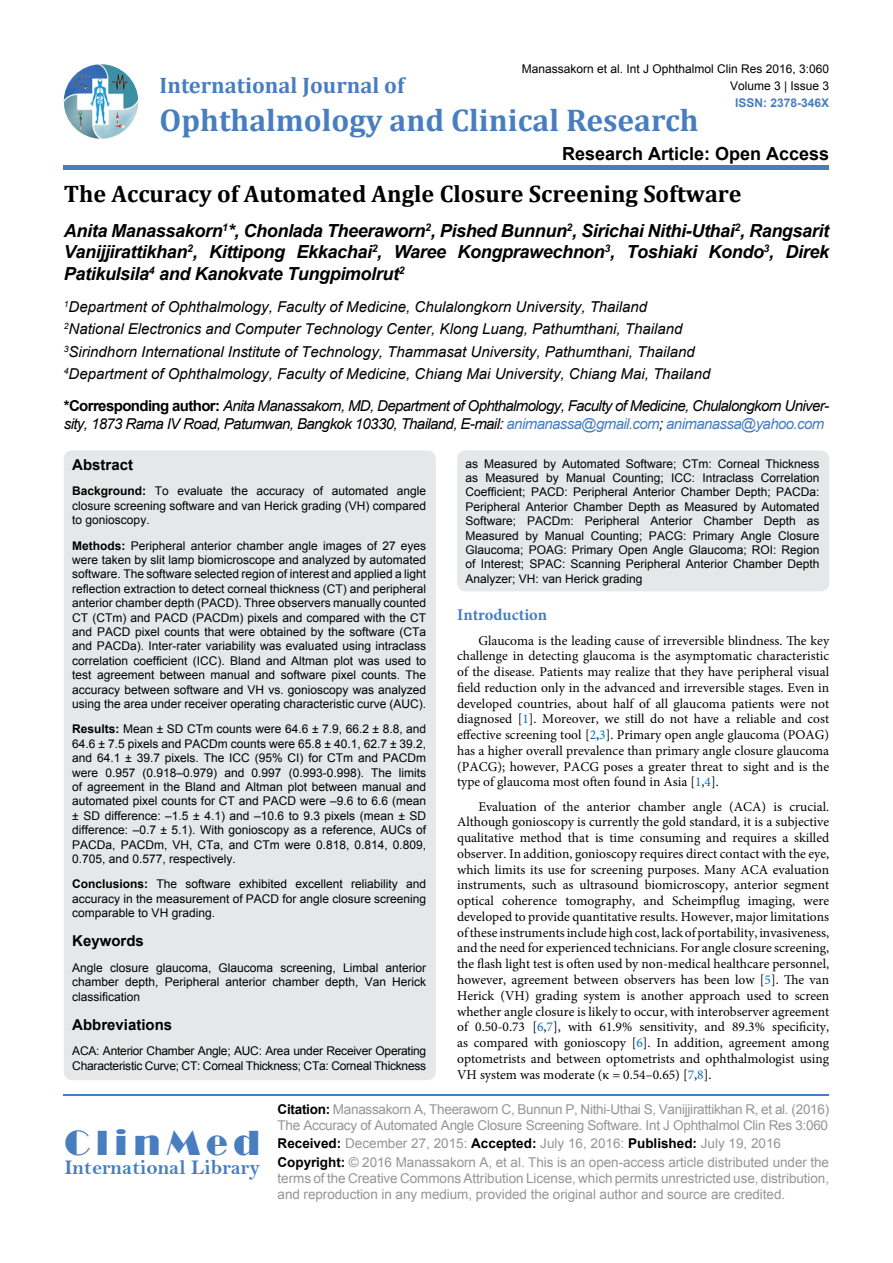
<style>
.page{position:relative;width:893px;height:1263px;background:#fff}
.page>*{position:absolute;margin:0;border:0;box-sizing:border-box;transform-origin:0 0}
.t1{font:36px "Broadway";letter-spacing:.16em;color:#487ec0}
.t2{font:700 31.5px "Cambria";color:#487ec0}
.t3{font:700 24px "Cambria";color:#000}
.t4{font:700 22.5px "Cambria";color:#487ec0}
.t5{font:21px "Bell MT Bold";color:#487ec0}
.t6{font:italic 700 18px/21.6px "Arial";letter-spacing:-.02em;color:#000;text-align:justify}
.t7{font:700 18px "Arial";color:#000}
.t8{font:700 16.5px "Minion Pro";color:#487ec0}
.t9{font:italic 15px/22.2px "Arial";color:#000}
.t10{font:italic 15px/18px "Arial";letter-spacing:-.04em;color:#000}
.t11{font:700 15px "Arial";color:#000}
.t12{font:13.5px/15.8px "Minion Pro";color:#000;text-align:justify}
.t13{font:13.5px/16.2px "Arial";letter-spacing:-.005em;color:#939598}
.t14{font:12px/14.4px "Arial";color:#000;text-align:justify}
.t15{font:12px/14.4px "Arial";letter-spacing:-.02em;color:#000}
.t16{font:700 12px "Arial";color:#487ec0}
.s1{font-weight:700;font-style:normal}
.s2{color:#487ec0}
.s3{font-weight:700}
.s4{color:#0072bc}
.s5{font-weight:700;color:#000}
</style>
<div class="page">
<img style="left:64px;top:64px;width:74px;height:75px;border-radius:37px">
<div style="left:64px;top:165px;width:765px;height:5px;background:#487ec0"></div>
<div style="left:64px;top:450px;width:372px;height:630px;background:#e6e7e8;border-radius:9px"></div>
<div style="left:457px;top:450px;width:372px;height:141px;background:#e6e7e8;border-radius:9px"></div>
<hr style="left:64px;top:1094px;width:765px;height:1px;background:#487ec0">
<p class="t14" style="left:522px;top:61px;width:309px">Manassakorn et al. Int J Ophthalmol Clin Res 2016, 3:060</p>
<p class="t16" style="left:735px;top:94px;width:96px">ISSN: 2378-346X</p>
<h3 class="t4" style="left:160px;top:70px;width:246px">International Journal of</h3>
<h2 class="t2" style="left:160px;top:98px;width:541px">Ophthalmology and Clinical Research</h2>
<h3 class="t7" style="left:562px;top:141px;width:269px">Research Article: Open Access</h3>
<p class="t14" style="left:730px;top:78px;width:101px">Volume 3 | Issue 3</p>
<h3 class="t3" style="left:64px;top:177px;width:679px">The Accuracy of Automated Angle Closure Screening Software</h3>
<h3 class="t6" style="left:64px;top:220px;width:767px">Anita Manassakorn<sup>1</sup>*, Chonlada Theeraworn<sup>2</sup>, Pished Bunnun<sup>2</sup>, Sirichai Nithi-Uthai<sup>2</sup>, Rangsarit Vanijjirattikhan<sup>2</sup>, Kittipong Ekkachai<sup>2</sup>, Waree Kongprawechnon<sup>3</sup>, Toshiaki Kondo<sup>3</sup>, Direk Patikulsila<sup>4</sup> and Kanokvate Tungpimolrut<sup>2</sup></h3>
<p class="t9" style="left:64px;top:296px;width:648px"><sup>1</sup>Department of Ophthalmology, Faculty of Medicine, Chulalongkorn University, Thailand <sup>2</sup>National Electronics and Computer Technology Center, Klong Luang, Pathumthani, Thailand <sup>3</sup>Sirindhorn International Institute of Technology, Thammasat University, Pathumthani, Thailand <sup>4</sup>Department of Ophthalmology, Faculty of Medicine, Chiang Mai University, Chiang Mai, Thailand</p>
<p class="t10" style="left:64px;top:397px;width:767px"><span class="s1">*Corresponding author:</span> Anita Manassakorn, MD, Department of Ophthalmology, Faculty of Medicine, Chulalongkorn Univer&shy;sity, 1873 Rama IV Road, Patumwan, Bangkok 10330, Thailand, E-mail: <span class="s2">animanassa@gmail.com</span>; <span class="s2">animanassa@yahoo.com</span></p>
<p class="t11" style="left:72px;top:454px;width:62px">Abstract</p>
<p class="t14" style="left:72px;top:484px;width:355px"><span class="s3">Background:</span> To evaluate the accuracy of automated angle closure screening software and van Herick grading (VH) compared to gonioscopy.</p>
<p class="t14" style="left:72px;top:538px;width:355px"><span class="s3">Methods:</span> Peripheral anterior chamber angle images of 27 eyes were taken by slit lamp biomicroscope and analyzed by automated software. The software selected region of interest and applied a light reflection extraction to detect corneal thickness (CT) and peripheral anterior chamber depth (PACD). Three observers manually counted CT (CTm) and PACD (PACDm) pixels and compared with the CT and PACD pixel counts that were obtained by the software (CTa and PACDa). Inter-rater variability was evaluated using intraclass correlation coefficient (ICC). Bland and Altman plot was used to test agreement between manual and software pixel counts. The accuracy between software and VH vs. gonioscopy was analyzed using the area under receiver operating characteristic curve (AUC).</p>
<p class="t14" style="left:72px;top:722px;width:355px"><span class="s3">Results:</span> Mean ± SD CTm counts were 64.6 ± 7.9, 66.2 ± 8.8, and 64.6 ± 7.5 pixels and PACDm counts were 65.8 ± 40.1, 62.7 ± 39.2, and 64.1 ± 39.7 pixels. The ICC (95% CI) for CTm and PACDm were 0.957 (0.918–0.979) and 0.997 (0.993-0.998). The limits of agreement in the Bland and Altman plot between manual and automated pixel counts for CT and PACD were –9.6 to 6.6 (mean ± SD difference: –1.5 ± 4.1) and –10.6 to 9.3 pixels (mean ± SD difference: –0.7 ± 5.1). With gonioscopy as a reference, AUCs of PACDa, PACDm, VH, CTa, and CTm were 0.818, 0.814, 0.809, 0.705, and 0.577, respectively.</p>
<p class="t14" style="left:72px;top:877px;width:355px"><span class="s3">Conclusions:</span> The software exhibited excellent reliability and accuracy in the measurement of PACD for angle closure screening comparable to VH grading.</p>
<p class="t11" style="left:72px;top:930px;width:73px">Keywords</p>
<p class="t14" style="left:72px;top:960px;width:355px">Angle closure glaucoma, Glaucoma screening, Limbal anterior chamber depth, Peripheral anterior chamber depth, Van Herick classification</p>
<p class="t11" style="left:72px;top:1014px;width:102px">Abbreviations</p>
<p class="t15" style="left:72px;top:1044px;width:355px">ACA: Anterior Chamber Angle; AUC: Area under Receiver Operating<br>Characteristic Curve; CT: Corneal Thickness; CTa: Corneal Thickness</p>
<p class="t14" style="left:466px;top:456px;width:355px">as Measured by Automated Software; CTm: Corneal Thickness as Measured by Manual Counting; ICC: Intraclass Correlation Coefficient; PACD: Peripheral Anterior Chamber Depth; PACDa:<br>Peripheral Anterior Chamber Depth as Measured by Automated Software; PACDm: Peripheral Anterior Chamber Depth as Measured by Manual Counting; PACG: Primary Angle Closure Glaucoma; POAG: Primary Open Angle Glaucoma; ROI: Region of Interest; SPAC: Scanning Peripheral Anterior Chamber Depth Analyzer; VH: van Herick grading</p>
<h3 class="t8" style="left:457px;top:603px;width:92px">Introduction</h3>
<p class="t12" style="left:457px;top:632px;width:374px;text-indent:21px">Glaucoma is the leading cause of irreversible blindness. The key challenge in detecting glaucoma is the asymptomatic characteristic of the disease. Patients may realize that they have peripheral visual field reduction only in the advanced and irreversible stages. Even in developed countries, about half of all glaucoma patients were not diagnosed [<span class="s4">1</span>]. Moreover, we still do not have a reliable and cost effective screening tool [<span class="s4">2</span>,<span class="s4">3</span>]. Primary open angle glaucoma (POAG) has a higher overall prevalence than primary angle closure glaucoma (PACG); however, PACG poses a greater threat to sight and is the type of glaucoma most often found in Asia [<span class="s4">1</span>,<span class="s4">4</span>].</p>
<p class="t12" style="left:457px;top:798px;width:374px;text-indent:21px">Evaluation of the anterior chamber angle (ACA) is crucial.<br>Although gonioscopy is currently the gold standard, it is a subjective qualitative method that is time consuming and requires a skilled observer. In addition, gonioscopy requires direct contact with the eye, which limits its use for screening purposes. Many ACA evaluation instruments, such as ultrasound biomicroscopy, anterior segment optical coherence tomography, and Scheimpflug imaging, were developed to provide quantitative results. However, major limitations of these instruments include high cost, lack of portability, invasiveness, and the need for experienced technicians. For angle closure screening, the flash light test is often used by non-medical healthcare personnel, however, agreement between observers has been low [<span class="s4">5</span>]. The van Herick (VH) grading system is another approach used to screen whether angle closure is likely to occur, with interobserver agreement of 0.50-0.73 [<span class="s4">6</span>,<span class="s4">7</span>], with 61.9% sensitivity, and 89.3% specificity, as compared with gonioscopy [<span class="s4">6</span>]. In addition, agreement among optometrists and between optometrists and ophthalmologist using VH system was moderate (κ = 0.54–0.65) [<span class="s4">7</span>,<span class="s4">8</span>].</p>
<h1 class="t1" style="left:64px;top:1122px;width:197px">ClinMed</h1>
<h3 class="t5" style="left:64px;top:1155px;width:197px">International Library</h3>
<p class="t13" style="left:278px;top:1101px;width:553px"><span class="s5">Citation:</span> Manassakorn A, Theeraworn C, Bunnun P, Nithi-Uthai S, Vanijjirattikhan R, et al. (2016)<br>The Accuracy of Automated Angle Closure Screening Software. Int J Ophthalmol Clin Res 3:060</p>
<p class="t13" style="left:278px;top:1134px;width:553px;line-height:18.3px"><span class="s5">Received:</span> December 27, 2015: <span class="s5">Accepted:</span> July 16, 2016: <span class="s5">Published:</span> July 19, 2016<br><span class="s5">Copyright:</span> © 2016 Manassakorn A, et al. This is an open-access article distributed under the</p>
<p class="t13" style="left:278px;top:1170px;width:553px">terms of the Creative Commons Attribution License, which permits unrestricted use, distribution, and reproduction in any medium, provided the original author and source are credited.</p>
</div>
